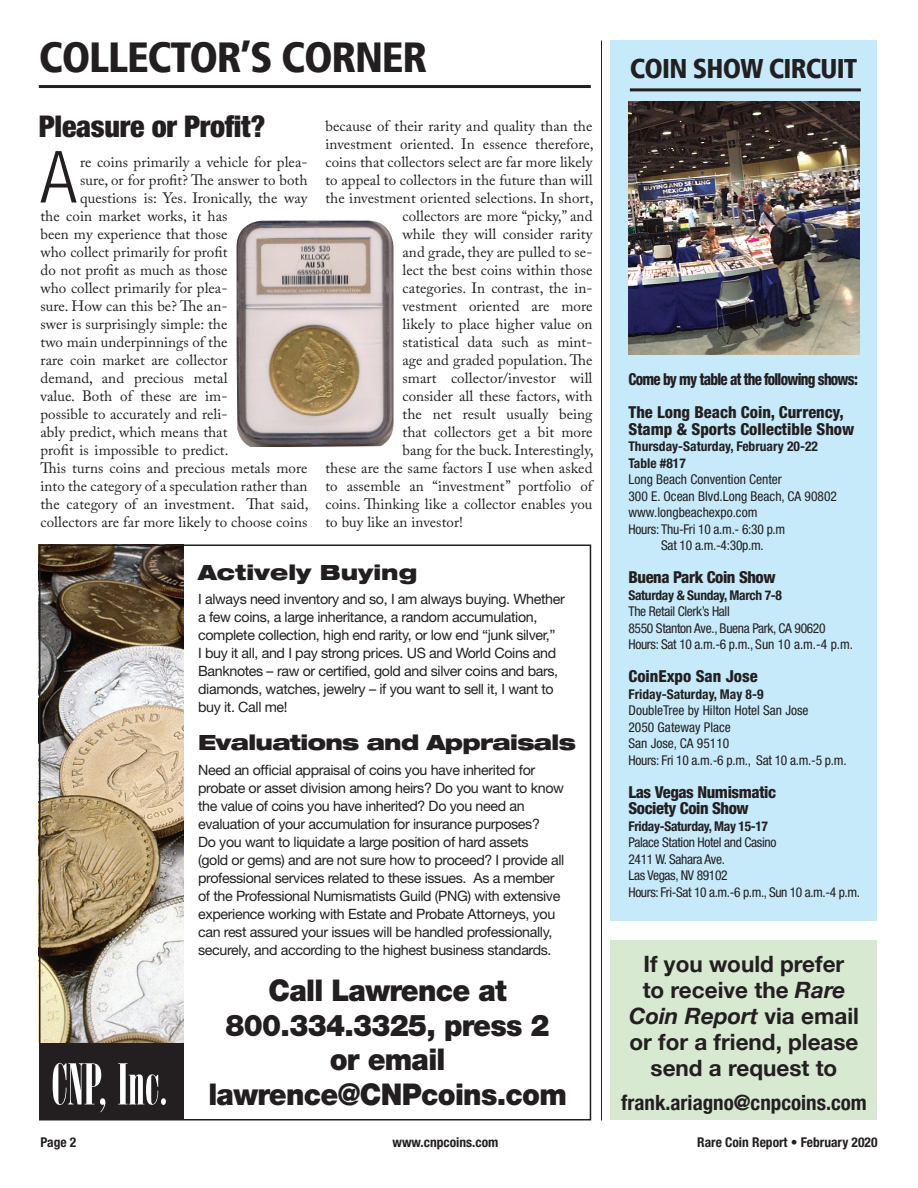
<style>
.page{position:relative;width:918px;height:1188px;background:#fff}
.page>*{position:absolute;margin:0;border:0;box-sizing:border-box;transform-origin:0 0}
.t1{font:300 condensed 72px "Helvetica Neue";color:#231f20}
.t2{font:61.65px "Arsis D";color:#fff}
.t3{font:900 condensed 42px "Frutiger";letter-spacing:-.03em;color:#231f20}
.t4{font:900 30px/34.5px "Helvetica Neue";letter-spacing:-.025em;color:#231f20;text-align:center;scale:.95 1}
.t5{font:900 condensed 30px "Helvetica Neue";letter-spacing:-.01em;color:#231f20}
.t6{font:900 condensed 27px "Frutiger";letter-spacing:-.03em;color:#231f20}
.t7{font:700 22.5px/25.8px "Helvetica Neue";color:#231f20;text-align:center}
.t8{font:700 condensed 21px "Helvetica Neue";color:#231f20}
.t9{font:900 expanded 21px "Helvetica Neue";letter-spacing:-.03em;color:#231f20}
.t10{font:900 expanded 21px "Helvetica Neue";color:#231f20}
.t11{font:800 condensed 16.5px/33px "Helvetica Neue";letter-spacing:-.05em;color:#231f20;scale:.9 1}
.t12{font:800 condensed 16.5px/16.5px "Helvetica Neue";letter-spacing:-.025em;color:#231f20}
.t13{font:800 condensed 16.5px "Helvetica Neue";color:#231f20}
.t14{font:15px "Adobe Caslon Pro";letter-spacing:.005em;color:#231f20}
.t15{font:14.25px/18px "Helvetica Neue";letter-spacing:-.025em;color:#231f20}
.t16{font:condensed 13.5px/16.5px "Helvetica Neue";letter-spacing:-.02em;color:#231f20}
.t17{font:condensed 13.5px/16.5px "Helvetica Neue";color:#231f20}
.t18{font:700 condensed 13.5px/16.5px "Helvetica Neue";color:#231f20}
.t19{font:700 condensed 13.5px "Helvetica Neue";letter-spacing:-.025em;color:#231f20}
.s1{font-style:italic}
</style>
<div class="page">
<hr style="left:601px;top:40px;width:1px;height:1080px;background:#231f20">
<div style="left:610px;top:940px;width:268px;height:180px;background:#d8e9d2"></div>
<hr style="left:39px;top:85px;width:552px;height:3px;background:#231f20">
<div style="left:610px;top:40px;width:268px;height:881px;background:#c6eafa"></div>
<hr style="left:630px;top:88px;width:231px;height:3px;background:#231f20">
<div style="left:39px;top:544px;width:145px;height:576px;background:#231f20"></div>
<img style="left:42px;top:547px;width:142px;height:495px">
<div style="left:39px;top:544px;width:552px;height:576px;border:2px solid #231f20"></div>
<img style="left:629px;top:102px;width:231px;height:252px">
<img style="left:237px;top:220px;width:157px;height:227px">
<h3 class="t3" style="left:39px;top:32px;width:386px">COLLECTOR’S CORNER</h3>
<h3 class="t5" style="left:39px;top:108px;width:228px">Pleasure or Profit?</h3>
<h1 class="t1" style="left:41px;top:136px;width:37px">A</h1>
<p class="t14" style="left:80px;top:153px;width:229px">re coins primarily a vehicle for plea-</p>
<p class="t14" style="left:80px;top:171px;width:229px">sure, or for profit? The answer to both</p>
<p class="t14" style="left:80px;top:189px;width:229px">questions is: Yes. Ironically, the way</p>
<p class="t14" style="left:41px;top:207px;width:189px">the coin market works, it has</p>
<p class="t14" style="left:41px;top:225px;width:189px">been my experience that those</p>
<p class="t14" style="left:41px;top:243px;width:189px">who collect primarily for profit</p>
<p class="t14" style="left:41px;top:261px;width:189px">do not profit as much as those</p>
<p class="t14" style="left:41px;top:279px;width:189px">who collect primarily for plea-</p>
<p class="t14" style="left:41px;top:297px;width:188px">sure. How can this be? The an-</p>
<p class="t14" style="left:41px;top:315px;width:188px">swer is surprisingly simple: the</p>
<p class="t14" style="left:41px;top:333px;width:189px">two main underpinnings of the</p>
<p class="t14" style="left:41px;top:351px;width:189px">rare coin market are collector</p>
<p class="t14" style="left:41px;top:369px;width:189px">demand, and precious metal</p>
<p class="t14" style="left:41px;top:387px;width:188px">value. Both of these are im-</p>
<p class="t14" style="left:41px;top:405px;width:189px">possible to accurately and reli-</p>
<p class="t14" style="left:41px;top:423px;width:189px">ably predict, which means that</p>
<p class="t14" style="left:41px;top:441px;width:190px">profit is impossible to predict.</p>
<p class="t14" style="left:41px;top:459px;width:268px">This turns coins and precious metals more</p>
<p class="t14" style="left:41px;top:477px;width:269px">into the category of a speculation rather than</p>
<p class="t14" style="left:41px;top:495px;width:270px">the category of an investment. That said,</p>
<p class="t14" style="left:41px;top:513px;width:268px">collectors are far more likely to choose coins</p>
<p class="t14" style="left:326px;top:117px;width:269px">because of their rarity and quality than the</p>
<p class="t14" style="left:326px;top:135px;width:270px">investment oriented. In essence therefore,</p>
<p class="t14" style="left:326px;top:153px;width:268px">coins that collectors select are far more likely</p>
<p class="t14" style="left:326px;top:171px;width:269px">to appeal to collectors in the future than will</p>
<p class="t14" style="left:326px;top:189px;width:270px">the investment oriented selections. In short,</p>
<p class="t14" style="left:403px;top:207px;width:191px">collectors are more “picky,” and</p>
<p class="t14" style="left:403px;top:225px;width:191px">while they will consider rarity</p>
<p class="t14" style="left:403px;top:243px;width:191px">and grade, they are pulled to se-</p>
<p class="t14" style="left:403px;top:261px;width:191px">lect the best coins within those</p>
<p class="t14" style="left:403px;top:279px;width:191px">categories. In contrast, the in-</p>
<p class="t14" style="left:403px;top:297px;width:191px">vestment oriented are more</p>
<p class="t14" style="left:403px;top:315px;width:191px">likely to place higher value on</p>
<p class="t14" style="left:403px;top:333px;width:191px">statistical data such as mint-</p>
<p class="t14" style="left:403px;top:351px;width:191px">age and graded population. The</p>
<p class="t14" style="left:403px;top:369px;width:191px">smart collector/investor will</p>
<p class="t14" style="left:403px;top:387px;width:191px">consider all these factors, with</p>
<p class="t14" style="left:403px;top:405px;width:191px">the net result usually being</p>
<p class="t14" style="left:403px;top:423px;width:191px">that collectors get a bit more</p>
<p class="t14" style="left:403px;top:441px;width:193px">bang for the buck. Interestingly,</p>
<p class="t14" style="left:326px;top:459px;width:268px">these are the same factors I use when asked</p>
<p class="t14" style="left:326px;top:477px;width:269px">to assemble an “investment” portfolio of</p>
<p class="t14" style="left:326px;top:495px;width:268px">coins. Thinking like a collector enables you</p>
<p class="t14" style="left:326px;top:513px;width:139px">to buy like an investor!</p>
<h3 class="t10" style="left:198px;top:559px;width:221px">Actively Buying</h3>
<p class="t15" style="left:198px;top:589px;width:368px">I always need inventory and so, I am always buying. Whether a few coins, a large inheritance, a random accumulation, complete collection, high end rarity, or low end “junk silver,”<br>I buy it all, and I pay strong prices. US and World Coins and Banknotes – raw or certified, gold and silver coins and bars, diamonds, watches, jewelry – if you want to sell it, I want to buy it. Call me!</p>
<h3 class="t9" style="left:198px;top:729px;width:379px">Evaluations and Appraisals</h3>
<h2 class="t2" style="left:51px;top:1051px;width:118px">CNP, Inc.</h2>
<p class="t15" style="left:198px;top:760px;width:368px">Need an official appraisal of coins you have inherited for probate or asset division among heirs? Do you want to know the value of coins you have inherited? Do you need an evaluation of your accumulation for insurance purposes?<br>Do you want to liquidate a large position of hard assets<br>(gold or gems) and are not sure how to proceed? I provide all professional services related to these issues. As a member of the Professional Numismatists Guild (PNG) with extensive experience working with Estate and Probate Attorneys, you can rest assured your issues will be handled professionally, securely, and according to the highest business standards.</p>
<h3 class="t4" style="left:208px;top:973px;width:379px">Call Lawrence at<br>800.334.3325, press 2 or email lawrence@CNPcoins.com</h3>
<h3 class="t6" style="left:630px;top:52px;width:229px">COIN SHOW CIRCUIT</h3>
<p class="t11" style="left:628px;top:363px;width:256px">Come by my table at the following shows:<br>The Long Beach Coin, Currency,</p>
<p class="t13" style="left:628px;top:419px;width:227px">Stamp &amp; Sports Collectible Show</p>
<p class="t18" style="left:628px;top:438px;width:191px">Thursday-Saturday, February 20-22<br>Table #817</p>
<p class="t17" style="left:628px;top:471px;width:155px">Long Beach Convention Center</p>
<p class="t17" style="left:628px;top:488px;width:210px">300 E. Ocean Blvd.Long Beach, CA 90802</p>
<p class="t17" style="left:628px;top:504px;width:130px">www.longbeachexpo.com</p>
<p class="t16" style="left:628px;top:521px;width:158px">Hours: Thu-Fri 10 a.m.- 6:30 p.m</p>
<p class="t16" style="left:661px;top:537px;width:104px">Sat 10 a.m.-4:30p.m.</p>
<p class="t12" style="left:628px;top:569px;width:149px">Buena Park Coin Show</p>
<p class="t19" style="left:628px;top:587px;width:155px">Saturday &amp; Sunday, March 7-8</p>
<p class="t16" style="left:628px;top:603px;width:226px">The Retail Clerk’s Hall<br>8550 Stanton Ave., Buena Park, CA 90620<br>Hours: Sat 10 a.m.-6 p.m., Sun 10 a.m.-4 p.m.</p>
<p class="t13" style="left:628px;top:666px;width:131px">CoinExpo San Jose</p>
<p class="t18" style="left:628px;top:686px;width:137px">Friday-Saturday, May 8-9</p>
<p class="t17" style="left:628px;top:702px;width:220px">DoubleTree by Hilton Hotel San Jose<br>2050 Gateway Place<br>San Jose, CA 95110<br>Hours: Fri 10 a.m.-6 p.m., Sat 10 a.m.-5 p.m.</p>
<p class="t12" style="left:628px;top:783px;width:149px">Las Vegas Numismatic<br>Society Coin Show</p>
<p class="t19" style="left:628px;top:818px;width:141px">Friday-Saturday, May 15-17</p>
<p class="t16" style="left:628px;top:834px;width:233px">Palace Station Hotel and Casino<br>2411 W. Sahara Ave.<br>Las Vegas, NV 89102<br>Hours: Fri-Sat 10 a.m.-6 p.m., Sun 10 a.m.-4 p.m.</p>
<h3 class="t7" style="left:629px;top:952px;width:231px">If you would prefer<br>to receive the <span class="s1">Rare<br>Coin Report</span> via email or for a friend, please send a request to</h3>
<h3 class="t8" style="left:621px;top:1086px;width:247px">frank.ariagno@cnpcoins.com</h3>
<p class="t18" style="left:40px;top:1133px;width:37px">Page 2</p>
<p class="t18" style="left:393px;top:1133px;width:107px">www.cnpcoins.com</p>
<p class="t18" style="left:697px;top:1133px;width:182px">Rare Coin Report • February 2020</p>
</div>
